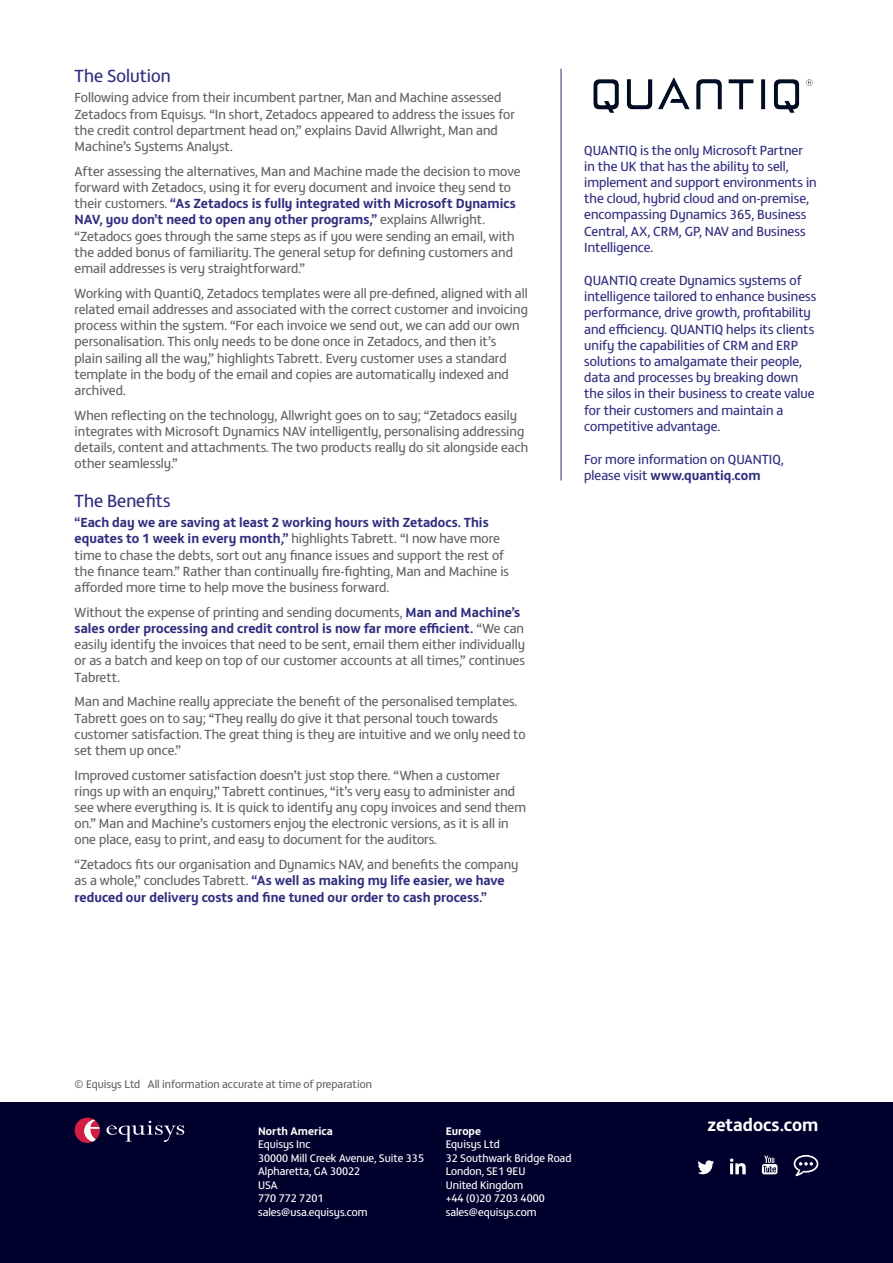
<style>
.page{position:relative;width:893px;height:1263px;background:#fff}
.page>*{position:absolute;margin:0;border:0;box-sizing:border-box;transform-origin:0 0}
.t1{font:18px "FS Matthew";color:#2f2e7f}
.t2{font:700 18px "FS Matthew";color:#fff}
.t3{font:13.5px/16.2px "FS Matthew";color:#636366}
.t4{font:13.5px/16.2px "FS Matthew";color:#2f2e7f}
.t5{font:700 13.5px/16.2px "FS Matthew";color:#2f2e7f}
.t6{font:11.25px "FS Matthew";color:#fff}
.t7{font:11.25px "FS Matthew";color:#636366}
.t8{font:700 11.25px "FS Matthew";color:#fff}
.s1{font-weight:700;color:#2f2e7f}
.s2{font-weight:400;color:#636366}
.s3{font-weight:700}
</style>
<div class="page">
<div style="left:0;top:1102px;width:893px;height:161px;background:#00002c"></div>
<svg style="left:106px;top:1121px;width:78px;height:21px"></svg>
<svg style="left:75px;top:1117px;width:25px;height:26px"></svg>
<svg style="left:698px;top:1160px;width:16px;height:15px"></svg>
<svg style="left:730px;top:1158px;width:16px;height:16px"></svg>
<svg style="left:762px;top:1156px;width:15px;height:18px"></svg>
<svg style="left:794px;top:1155px;width:24px;height:21px"></svg>
<hr style="left:561px;top:69px;width:1px;height:411px;background:#2f2e7f">
<img style="left:593px;top:77px;width:220px;height:36px">
<p class="t1" style="left:75px;top:62px;width:98px">The Solution</p>
<p class="t3" style="left:75px;top:89px;width:442px">Following advice from their incumbent partner, Man and Machine assessed Zetadocs from Equisys. “In short, Zetadocs appeared to address the issues for the credit control department head on,” explains David Allwright, Man and Machine’s Systems Analyst.</p>
<p class="t3" style="left:75px;top:162px;width:447px">After assessing the alternatives, Man and Machine made the decision to move forward with Zetadocs, using it for every document and invoice they send to their customers. <span class="s1">“As Zetadocs is fully integrated with Microsoft Dynamics NAV, you don’t need to open any other programs,”</span> explains Allwright. “Zetadocs goes through the same steps as if you were sending an email, with the added bonus of familiarity. The general setup for defining customers and email addresses is very straightforward.”</p>
<p class="t3" style="left:75px;top:284px;width:455px">Working with QuantiQ, Zetadocs templates were all pre-defined, aligned with all related email addresses and associated with the correct customer and invoicing process within the system. “For each invoice we send out, we can add our own personalisation. This only needs to be done once in Zetadocs, and then it’s<br>plain sailing all the way,” highlights Tabrett. Every customer uses a standard template in the body of the email and copies are automatically indexed and archived.</p>
<p class="t3" style="left:75px;top:406px;width:455px">When reflecting on the technology, Allwright goes on to say; “Zetadocs easily integrates with Microsoft Dynamics NAV intelligently, personalising addressing details, content and attachments. The two products really do sit alongside each other seamlessly.”</p>
<p class="t1" style="left:75px;top:487px;width:97px">The Benefits</p>
<p class="t3" style="left:75px;top:514px;width:436px"><span class="s1">“Each day we are saving at least 2 working hours with Zetadocs. This equates to 1 week in every month,”</span> highlights Tabrett. “I now have more time to chase the debts, sort out any finance issues and support the rest of the finance team.” Rather than continually fire-fighting, Man and Machine is afforded more time to help move the business forward.</p>
<p class="t3" style="left:75px;top:603px;width:452px">Without the expense of printing and sending documents, <span class="s1">Man and Machine’s sales order processing and credit control is now far more efficient.</span> “We can easily identify the invoices that need to be sent, email them either individually or as a batch and keep on top of our customer accounts at all times,” continues Tabrett.</p>
<p class="t3" style="left:75px;top:693px;width:452px">Man and Machine really appreciate the benefit of the personalised templates.<br>Tabrett goes on to say; “They really do give it that personal touch towards customer satisfaction. The great thing is they are intuitive and we only need to set them up once.”</p>
<p class="t3" style="left:75px;top:766px;width:453px">Improved customer satisfaction doesn’t just stop there. “When a customer rings up with an enquiry,” Tabrett continues, “it’s very easy to administer and see where everything is. It is quick to identify any copy invoices and send them on.” Man and Machine’s customers enjoy the electronic versions, as it is all in one place, easy to print, and easy to document for the auditors.</p>
<p class="t5" style="left:75px;top:855px;width:445px"><span class="s2">“Zetadocs fits our organisation and Dynamics NAV, and benefits the company as a whole,” concludes Tabrett.</span> “As well as making my life easier, we have reduced our delivery costs and fine tuned our order to cash process.”</p>
<p class="t4" style="left:584px;top:141px;width:234px">QUANTIQ is the only Microsoft Partner in the UK that has the ability to sell, implement and support environments in the cloud, hybrid cloud and on-premise, encompassing Dynamics 365, Business Central, AX, CRM, GP, NAV and Business Intelligence.</p>
<p class="t4" style="left:584px;top:271px;width:234px">QUANTIQ create Dynamics systems of intelligence tailored to enhance business performance, drive growth, profitability and efficiency. QUANTIQ helps its clients unify the capabilities of CRM and ERP solutions to amalgamate their people, data and processes by breaking down the silos in their business to create value for their customers and maintain a competitive advantage.</p>
<p class="t4" style="left:584px;top:450px;width:201px">For more information on QUANTIQ, please visit <span class="s3">www.quantiq.com</span></p>
<p class="t7" style="left:75px;top:1076px;width:299px">© Equisys Ltd All information accurate at time of preparation</p>
<p class="t8" style="left:258px;top:1121px;width:76px">North America</p>
<p class="t6" style="left:258px;top:1136px;width:54px">Equisys Inc</p>
<p class="t6" style="left:258px;top:1149px;width:168px">30000 Mill Creek Avenue, Suite 335</p>
<p class="t6" style="left:258px;top:1163px;width:104px">Alpharetta, GA 30022</p>
<p class="t6" style="left:258px;top:1176px;width:21px">USA</p>
<p class="t6" style="left:258px;top:1190px;width:67px">770 772 7201</p>
<p class="t6" style="left:258px;top:1203px;width:111px">sales@usa.equisys.com</p>
<p class="t8" style="left:446px;top:1121px;width:37px">Europe</p>
<p class="t6" style="left:446px;top:1136px;width:56px">Equisys Ltd</p>
<p class="t6" style="left:446px;top:1149px;width:127px">32 Southwark Bridge Road</p>
<p class="t6" style="left:446px;top:1163px;width:81px">London, SE1 9EU</p>
<p class="t6" style="left:446px;top:1176px;width:79px">United Kingdom</p>
<p class="t6" style="left:446px;top:1190px;width:101px">+44 (0)20 7203 4000</p>
<p class="t6" style="left:446px;top:1203px;width:93px">sales@equisys.com</p>
<p class="t2" style="left:707px;top:1110px;width:113px">zetadocs.com</p>
</div>
